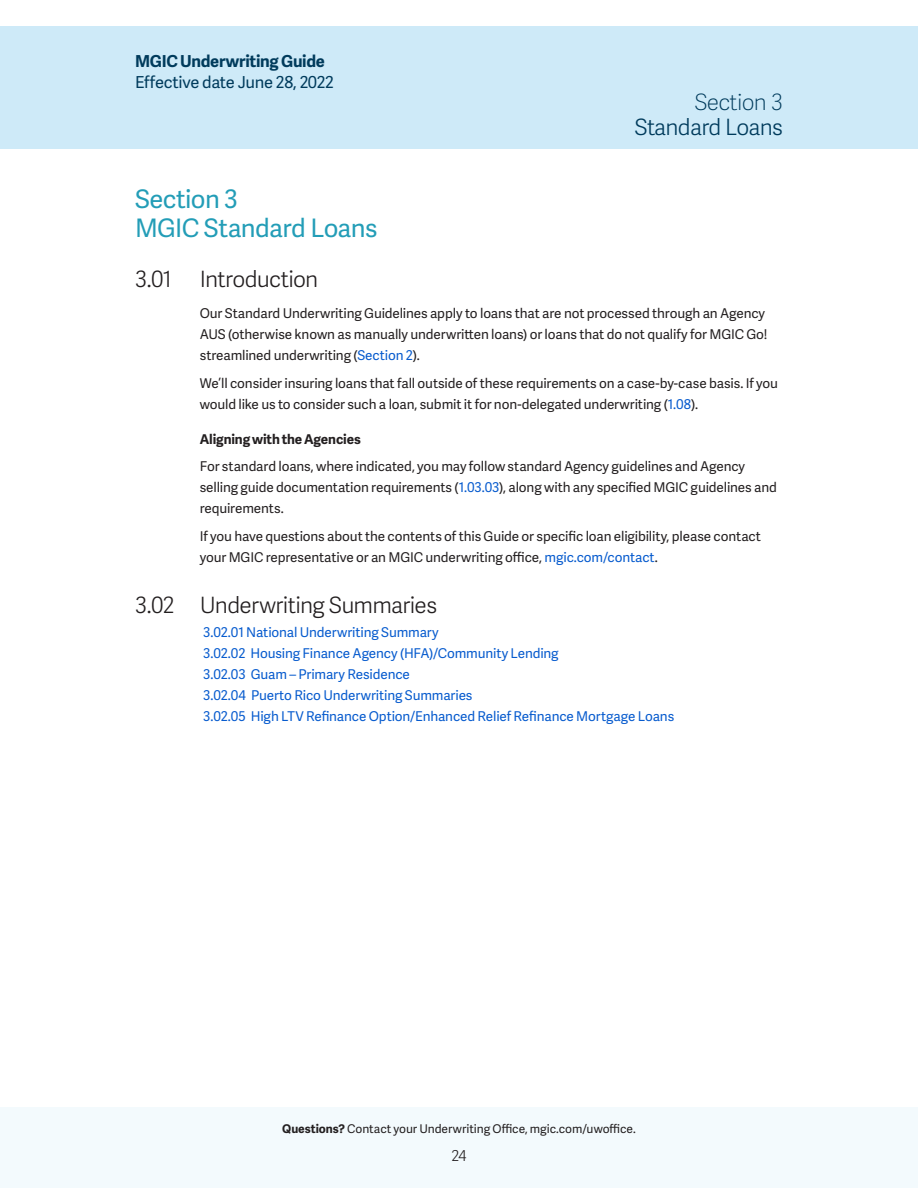
<style>
.page{position:relative;width:918px;height:1188px;background:#fff}
.page>*{position:absolute;margin:0;border:0;box-sizing:border-box;transform-origin:0 0}
.Table_Copy{font:25.5px/28.5px "Adelle Sans";letter-spacing:-.025em;color:#239db7}
.Table_Copy-2{font:300 22.5px "Adelle Sans";letter-spacing:-.03em;color:#231f20}
.t1{font:300 22.5px "Adelle Sans";letter-spacing:-.03em;color:#003b5c}
.t2{font:22.5px "Adelle Sans Th";letter-spacing:-.03em;color:#003b5c}
.t3{font:16.5px "Adelle Sans";letter-spacing:-.02em;color:#003b5c}
.t4{font:700 16.5px "Adelle Sans";letter-spacing:-.015em;color:#003b5c}
.t5{font:300 15px "Adelle Sans";color:#231f20}
.Table_Copy-3{font:13.5px/21px "Adelle Sans";letter-spacing:-.01em;color:#231f20}
.TOC_Within_Text{font:13.5px/21px "Adelle Sans";letter-spacing:-.01em;color:#075bce}
.t6{font:12px "Adelle Sans";letter-spacing:-.005em;color:#231f20}
.s1{color:#075bce}
.s2{font-weight:700}
</style>
<div class="page">
<div style="left:0;top:1107px;width:918px;height:81px;background:#f3fafd"></div>
<div style="left:0;top:26px;width:918px;height:123px;background:#ceeaf8"></div>
<p class="t4" style="left:135px;top:49px;width:191px">MGIC Underwriting Guide</p>
<p class="t3" style="left:135px;top:70px;width:200px">Effective date June 28, 2022</p>
<h2 class="t2" style="left:694px;top:86px;width:90px">Section 3</h2>
<h2 class="t1" style="left:634px;top:111px;width:150px">Standard Loans</h2>
<p class="Table_Copy" style="left:135px;top:184px;width:244px">Section 3<br>MGIC Standard Loans</p>
<p class="Table_Copy-2" style="left:135px;top:263px;width:185px">3.01 Introduction</p>
<p class="Table_Copy-3" style="left:200px;top:303px;width:569px">Our Standard Underwriting Guidelines apply to loans that are not processed through an Agency<br>AUS (otherwise known as manually underwritten loans) or loans that do not qualify for MGIC Go! streamlined underwriting (<span class="s1">Section 2</span>).</p>
<p class="Table_Copy-3" style="left:200px;top:372px;width:580px">We’ll consider insuring loans that fall outside of these requirements on a case-by-case basis. If you would like us to consider such a loan, submit it for non-delegated underwriting (<span class="s1">1.08</span>).</p>
<p class="Table_Copy-3" style="left:200px;top:425px;width:547px;line-height:27.8px"><span class="s2">Aligning with the Agencies<br></span>For standard loans, where indicated, you may follow standard Agency guidelines and Agency</p>
<p class="Table_Copy-3" style="left:200px;top:477px;width:579px">selling guide documentation requirements (<span class="s1">1.03.03</span>), along with any specified MGIC guidelines and requirements.</p>
<p class="Table_Copy-3" style="left:200px;top:525px;width:563px">If you have questions about the contents of this Guide or specific loan eligibility, please contact your MGIC representative or an MGIC underwriting office, <span class="s1">mgic.com/contact</span>.</p>
<h1 class="Table_Copy-2" style="left:135px;top:589px;width:303px">3.02 Underwriting Summaries</h1>
<p class="TOC_Within_Text" style="left:203px;top:621px;width:473px">3.02.01 National Underwriting Summary<br>3.02.02 Housing Finance Agency (HFA)/Community Lending<br>3.02.03 Guam – Primary Residence<br>3.02.04 Puerto Rico Underwriting Summaries<br>3.02.05 High LTV Refinance Option/Enhanced Relief Refinance Mortgage Loans</p>
<p class="t6" style="left:282px;top:1120px;width:355px"><span class="s2">Questions?</span> Contact your Underwriting Office, mgic.com/uwoffice.</p>
<p class="t5" style="left:451px;top:1145px;width:17px">24</p>
</div>
